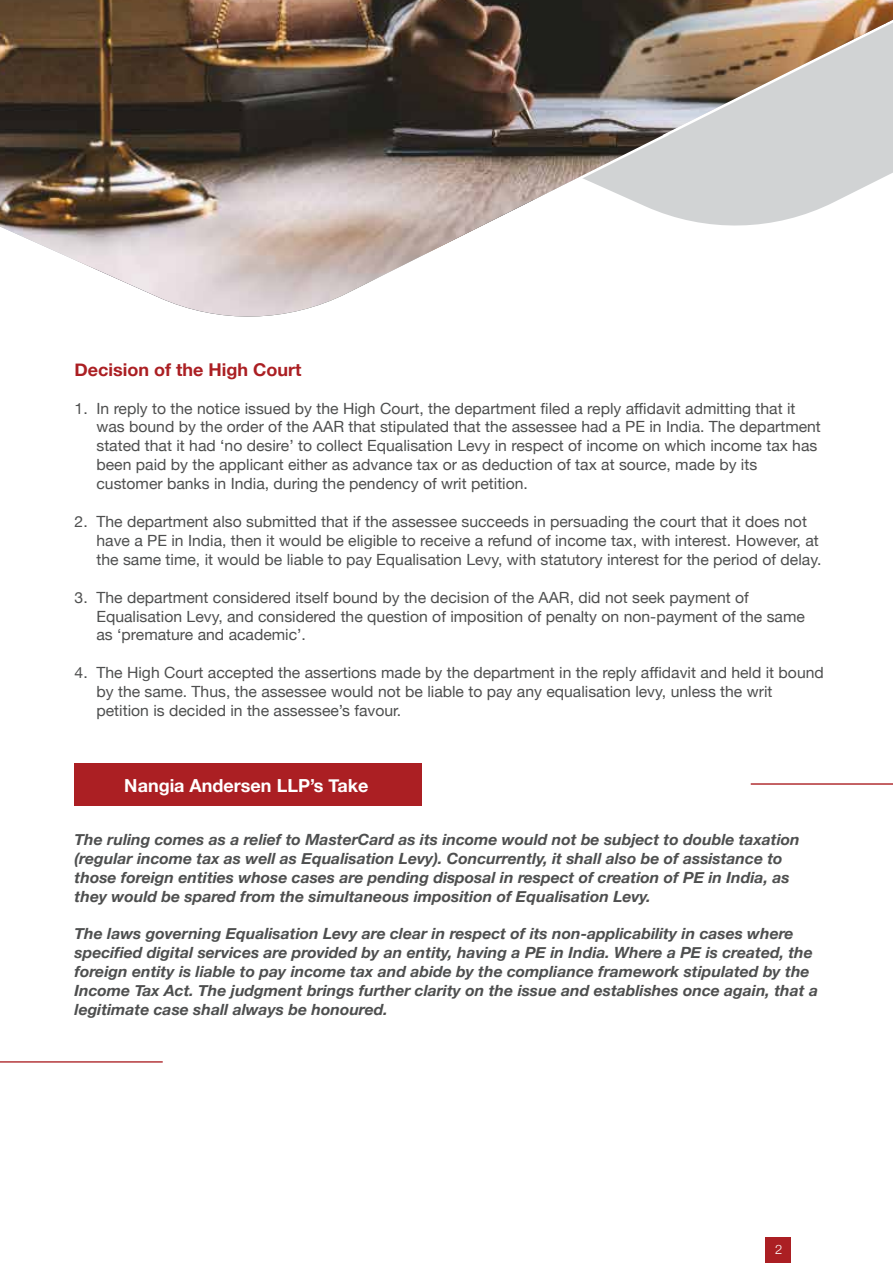
<style>
.page{position:relative;width:893px;height:1263px;background:#fff}
.page>*{position:absolute;margin:0;border:0;box-sizing:border-box;transform-origin:0 0}
.t1{font:700 18px "Helvetica Neue";color:#fff}
.t2{font:700 17.7px "Helvetica Neue";color:#ab1f23}
.t3{font:15.45px/18.9px "Helvetica Neue";color:#4e4f4f}
.t4{font:italic 700 15.45px/18.9px "Helvetica Neue";color:#4e4f4f}
.t5{font:300 13.05px "Helvetica Neue";color:#fff}
</style>
<div class="page">
<img style="left:0;top:0;width:893px;height:317px">
<div style="left:765px;top:1237px;width:26px;height:26px;background:#ab1f23"></div>
<div style="left:75px;top:763px;width:347px;height:42px;background:#ab1f23"></div>
<hr style="left:751px;top:783px;width:142px;height:2px;background:#ab1f23">
<hr style="left:0;top:1061px;width:163px;height:1px;background:#ab1f23">
<p class="t2" style="left:75px;top:356px;width:228px">Decision of the High Court</p>
<p class="t3" style="left:96px;top:399px;width:726px;text-indent:-22px">1. In reply to the notice issued by the High Court, the department filed a reply affidavit admitting that it was bound by the order of the AAR that stipulated that the assessee had a PE in India. The department stated that it had ‘no desire’ to collect Equalisation Levy in respect of income on which income tax has been paid by the applicant either as advance tax or as deduction of tax at source, made by its customer banks in India, during the pendency of writ petition.</p>
<p class="t3" style="left:96px;top:513px;width:726px;text-indent:-22px">2. The department also submitted that if the assessee succeeds in persuading the court that it does not have a PE in India, then it would be eligible to receive a refund of income tax, with interest. However, at the same time, it would be liable to pay Equalisation Levy, with statutory interest for the period of delay.</p>
<p class="t3" style="left:96px;top:588px;width:710px;text-indent:-22px">3. The department considered itself bound by the decision of the AAR, did not seek payment of<br>Equalisation Levy, and considered the question of imposition of penalty on non-payment of the same as ‘premature and academic’.</p>
<p class="t3" style="left:96px;top:664px;width:729px;text-indent:-22px">4. The High Court accepted the assertions made by the department in the reply affidavit and held it bound by the same. Thus, the assessee would not be liable to pay any equalisation levy, unless the writ petition is decided in the assessee’s favour.</p>
<p class="t1" style="left:124px;top:771px;width:246px">Nangia Andersen LLP’s Take</p>
<p class="t4" style="left:75px;top:830px;width:727px">The ruling comes as a relief to MasterCard as its income would not be subject to double taxation (regular income tax as well as Equalisation Levy). Concurrently, it shall also be of assistance to those foreign entities whose cases are pending disposal in respect of creation of PE in India, as they would be spared from the simultaneous imposition of Equalisation Levy.</p>
<p class="t4" style="left:75px;top:925px;width:745px">The laws governing Equalisation Levy are clear in respect of its non-applicability in cases where specified digital services are provided by an entity, having a PE in India. Where a PE is created, the foreign entity is liable to pay income tax and abide by the compliance framework stipulated by the Income Tax Act. The judgment brings further clarity on the issue and establishes once again, that a legitimate case shall always be honoured.</p>
<p class="t5" style="left:775px;top:1239px;width:9px">2</p>
</div>
